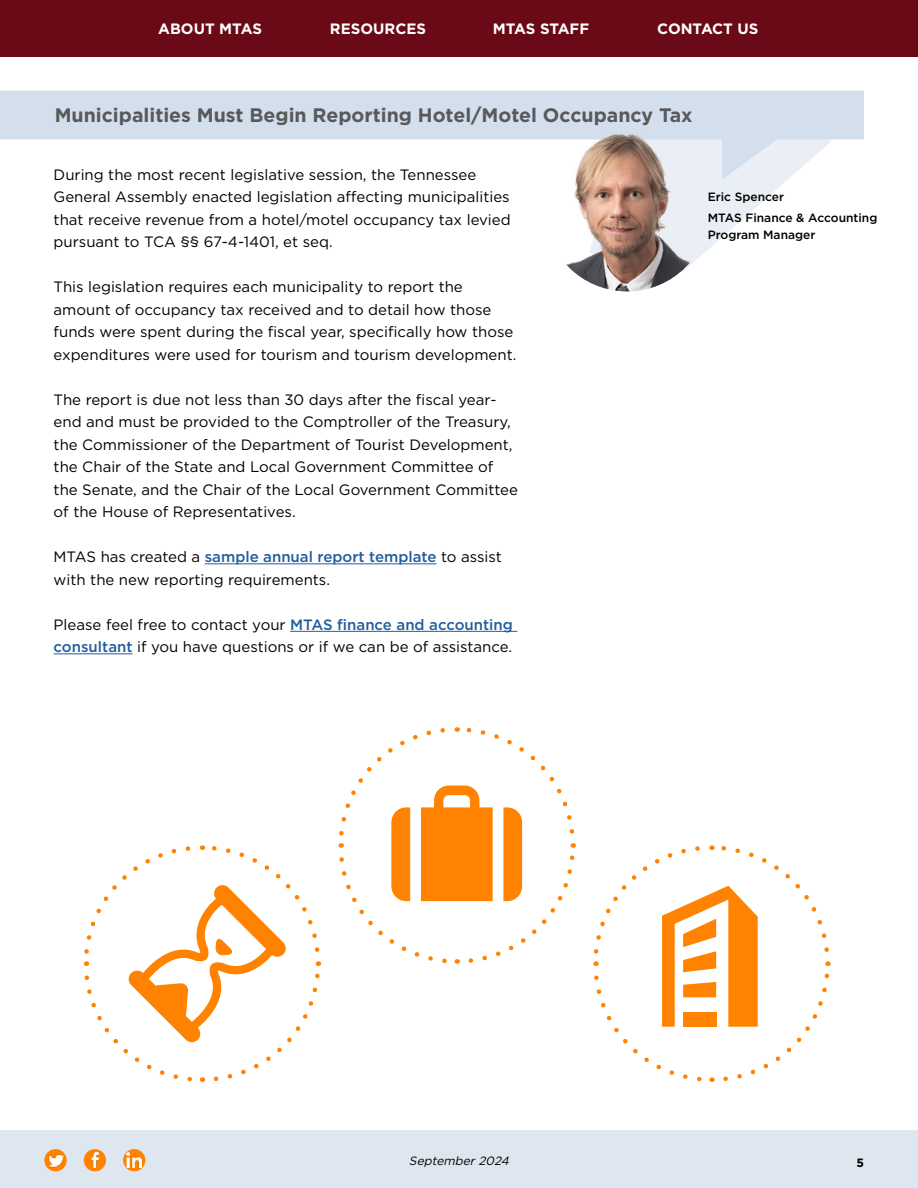
<style>
.page{position:relative;width:918px;height:1188px;background:#fff}
.page>*{position:absolute;margin:0;border:0;box-sizing:border-box;transform-origin:0 0}
.t1{font:700 19.5px "Gotham";color:#58595b}
.t2{font:15px/22.5px "Gotham";color:#000}
.t3{font:700 15px "Gotham";color:#fff}
.t4{font:500 12px/21px "Gotham";color:#000}
.t5{font:italic 12px "Gotham";color:#000}
.t6{font:700 12px "Gotham";color:#000}
.s1{font-weight:500;color:#215e9e}
</style>
<div class="page">
<div style="left:0;top:1131px;width:918px;height:57px;background:#dee7f0"></div>
<svg style="left:44px;top:1149px;width:23px;height:22px"></svg>
<img style="left:49px;top:1153px;width:14px;height:15px">
<svg style="left:123px;top:1149px;width:22px;height:22px"></svg>
<img style="left:127px;top:1153px;width:15px;height:15px">
<div style="left:84px;top:1149px;width:22px;height:22px;background:#ff8200;border-radius:50%"></div>
<img style="left:91px;top:1153px;width:8px;height:15px">
<div style="left:0;top:0;width:918px;height:57px;background:#690a16"></div>
<svg style="left:681px;top:180px;width:106px;height:92px"></svg>
<svg style="left:0;top:91px;width:864px;height:89px;fill:#d3dfec"></svg>
<img style="left:545px;top:126px;width:165px;height:165px;border-radius:83px">
<hr style="left:205px;top:563px;width:232px;height:1px;background:#215e9e">
<hr style="left:290px;top:631px;width:227px;height:1px;background:#215e9e">
<hr style="left:54px;top:653px;width:79px;height:1px;background:#215e9e">
<svg style="left:83px;top:845px;width:239px;height:237px"></svg>
<svg style="left:593px;top:845px;width:238px;height:237px"></svg>
<div style="left:683px;top:1012px;width:33px;height:15px;background:#ff8200"></div>
<svg style="left:338px;top:727px;width:238px;height:237px"></svg>
<p class="t3" style="left:158px;top:19px;width:105px">ABOUT MTAS</p>
<p class="t3" style="left:330px;top:19px;width:98px">RESOURCES</p>
<p class="t3" style="left:493px;top:19px;width:98px">MTAS STAFF</p>
<p class="t3" style="left:657px;top:19px;width:103px">CONTACT US</p>
<h1 class="t1" style="left:55px;top:102px;width:639px">Municipalities Must Begin Reporting Hotel/Motel Occupancy Tax</h1>
<p class="t2" style="left:54px;top:163px;width:459px">During the most recent legislative session, the Tennessee General Assembly enacted legislation affecting municipalities that receive revenue from a hotel/motel occupancy tax levied pursuant to TCA §§ 67-4-1401, et seq.</p>
<p class="t2" style="left:54px;top:275px;width:464px">This legislation requires each municipality to report the amount of occupancy tax received and to detail how those funds were spent during the fiscal year, specifically how those expenditures were used for tourism and tourism development.</p>
<p class="t2" style="left:54px;top:388px;width:466px">The report is due not less than 30 days after the fiscal year&shy;end and must be provided to the Comptroller of the Treasury, the Commissioner of the Department of Tourist Development, the Chair of the State and Local Government Committee of the Senate, and the Chair of the Local Government Committee of the House of Representatives.</p>
<p class="t2" style="left:54px;top:545px;width:450px">MTAS has created a <span class="s1">sample annual report template</span> to assist with the new reporting requirements.</p>
<p class="t2" style="left:54px;top:613px;width:461px">Please feel free to contact your <span class="s1">MTAS finance and accounting consultant</span> if you have questions or if we can be of assistance.</p>
<p class="t4" style="left:708px;top:187px;width:171px">Eric Spencer<br>MTAS Finance &amp; Accounting</p>
<p class="t4" style="left:708px;top:224px;width:109px">Program Manager</p>
<p class="t5" style="left:409px;top:1153px;width:105px">September2024</p>
<p class="t6" style="left:856px;top:1155px;width:9px">5</p>
</div>
